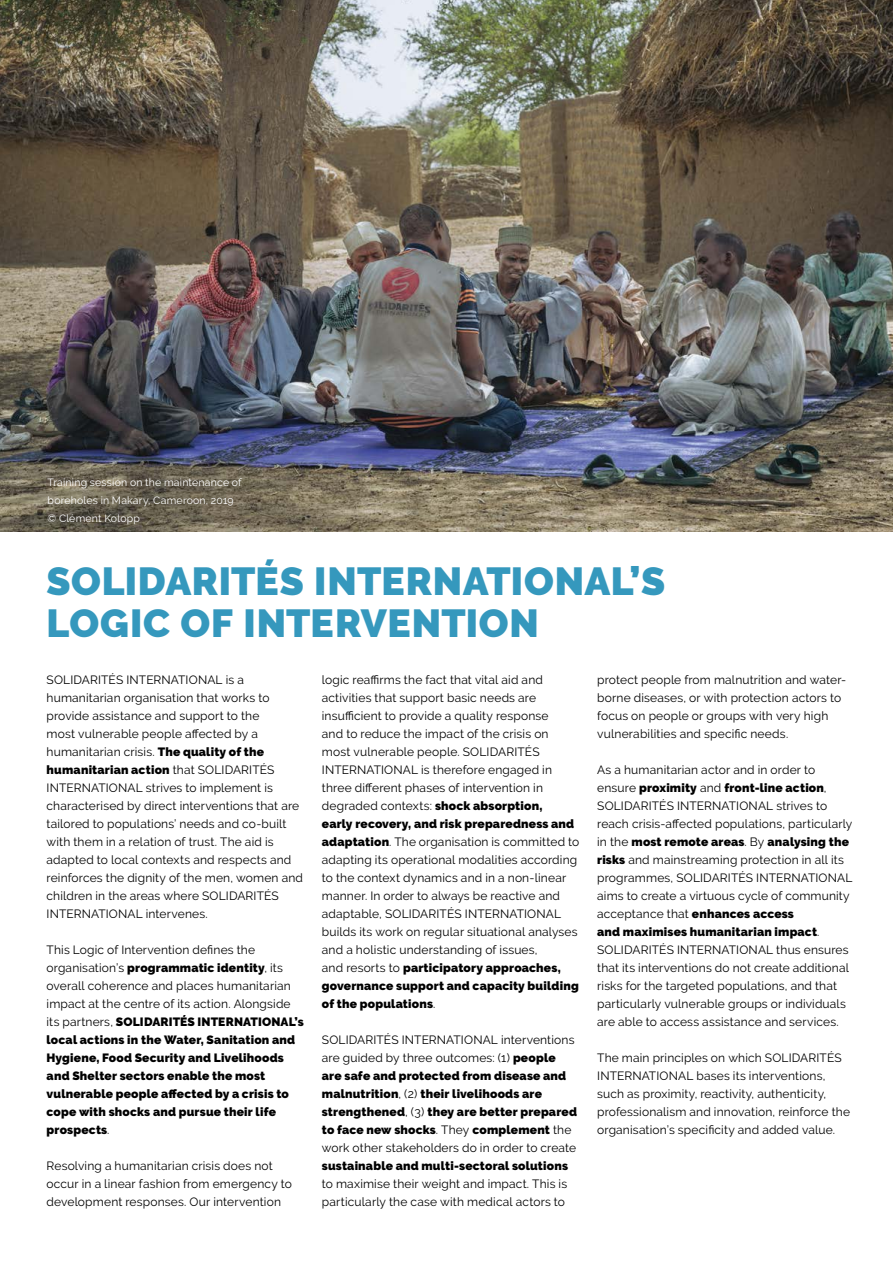
<style>
.page{position:relative;width:893px;height:1263px;background:#fff}
.page>*{position:absolute;margin:0;border:0;box-sizing:border-box;transform-origin:0 0}
.t1{font:900 39px/42px "Raleway";letter-spacing:.01em;color:#3598bd}
.t2{font:12px/18px "Raleway";letter-spacing:.015em;color:#000}
.t3{font:900 12px/18px "Raleway";letter-spacing:.015em;color:#000}
.t4{font:10.5px/18px "Raleway";letter-spacing:.02em;color:#fff}
.s1{font-weight:900}
.s2{font-weight:400}
</style>
<div class="page">
<img style="left:0;top:0;width:893px;height:531px">
<p class="t4" style="left:48px;top:473px;width:195px">Training session on the maintenance of boreholes in Makary, Cameroon, 2019 © Clément Kolopp</p>
<h1 class="t1" style="left:47px;top:560px;width:620px">SOLIDARITÉS INTERNATIONAL’S<br>LOGIC OF INTERVENTION</h1>
<p class="t2" style="left:47px;top:671px;width:258px">SOLIDARITÉS INTERNATIONAL is a humanitarian organisation that works to provide assistance and support to the<br>most vulnerable people affected by a humanitarian crisis. <span class="s1">The quality of the humanitarian action</span> that SOLIDARITÉS INTERNATIONAL strives to implement is characterised by direct interventions that are tailored to populations’ needs and co-built with them in a relation of trust. The aid is adapted to local contexts and respects and reinforces the dignity of the men, women and children in the areas where SOLIDARITÉS INTERNATIONAL intervenes.</p>
<p class="t3" style="left:47px;top:941px;width:259px"><span class="s2">This Logic of Intervention defines the organisation’s</span> programmatic identity<span class="s2">, its overall coherence and places humanitarian impact at the centre of its action. Alongside its partners,</span> SOLIDARITÉS INTERNATIONAL’s local actions in the Water, Sanitation and Hygiene, Food Security and Livelihoods and Shelter sectors enable the most vulnerable people affected by a crisis to cope with shocks and pursue their life prospects<span class="s2">.</span></p>
<p class="t2" style="left:47px;top:1157px;width:247px">Resolving a humanitarian crisis does not occur in a linear fashion from emergency to development responses. Our intervention</p>
<p class="t2" style="left:322px;top:671px;width:259px">logic reaffirms the fact that vital aid and activities that support basic needs are insufficient to provide a quality response<br>and to reduce the impact of the crisis on most vulnerable people. SOLIDARITÉS INTERNATIONAL is therefore engaged in three different phases of intervention in degraded contexts: <span class="s1">shock absorption,<br>early recovery, and risk preparedness and adaptation</span>. The organisation is committed to adapting its operational modalities according to the context dynamics and in a non-linear manner. In order to always be reactive and adaptable, SOLIDARITÉS INTERNATIONAL builds its work on regular situational analyses and a holistic understanding of issues,<br>and resorts to <span class="s1">participatory approaches, governance support and capacity building of the populations</span>.</p>
<p class="t3" style="left:322px;top:1031px;width:257px"><span class="s2">SOLIDARITÉS INTERNATIONAL interventions are guided by three outcomes: (1)</span> people are safe and protected from disease and malnutrition<span class="s2">, (2)</span> their livelihoods are strengthened<span class="s2">, (3)</span> they are better prepared to face new shocks<span class="s2">. They</span> complement <span class="s2">the work other stakeholders do in order to create</span></p>
<p class="t3" style="left:322px;top:1157px;width:248px">sustainable and multi-sectoral solutions</p>
<p class="t2" style="left:322px;top:1175px;width:247px">to maximise their weight and impact. This is particularly the case with medical actors to</p>
<p class="t2" style="left:597px;top:671px;width:250px">protect people from malnutrition and water&shy;borne diseases, or with protection actors to focus on people or groups with very high vulnerabilities and specific needs.</p>
<p class="t2" style="left:597px;top:761px;width:257px">As a humanitarian actor and in order to ensure <span class="s1">proximity</span> and <span class="s1">front-line action</span>, SOLIDARITÉS INTERNATIONAL strives to reach crisis-affected populations, particularly in the <span class="s1">most remote areas</span>. By <span class="s1">analysing the risks</span> and mainstreaming protection in all its programmes, SOLIDARITÉS INTERNATIONAL aims to create a virtuous cycle of community acceptance that <span class="s1">enhances access<br>and maximises humanitarian impact</span>.<br>SOLIDARITÉS INTERNATIONAL thus ensures that its interventions do not create additional risks for the targeted populations, and that particularly vulnerable groups or individuals are able to access assistance and services.</p>
<p class="t2" style="left:597px;top:1049px;width:254px">The main principles on which SOLIDARITÉS INTERNATIONAL bases its interventions, such as proximity, reactivity, authenticity, professionalism and innovation, reinforce the organisation’s specificity and added value.</p>
</div>
